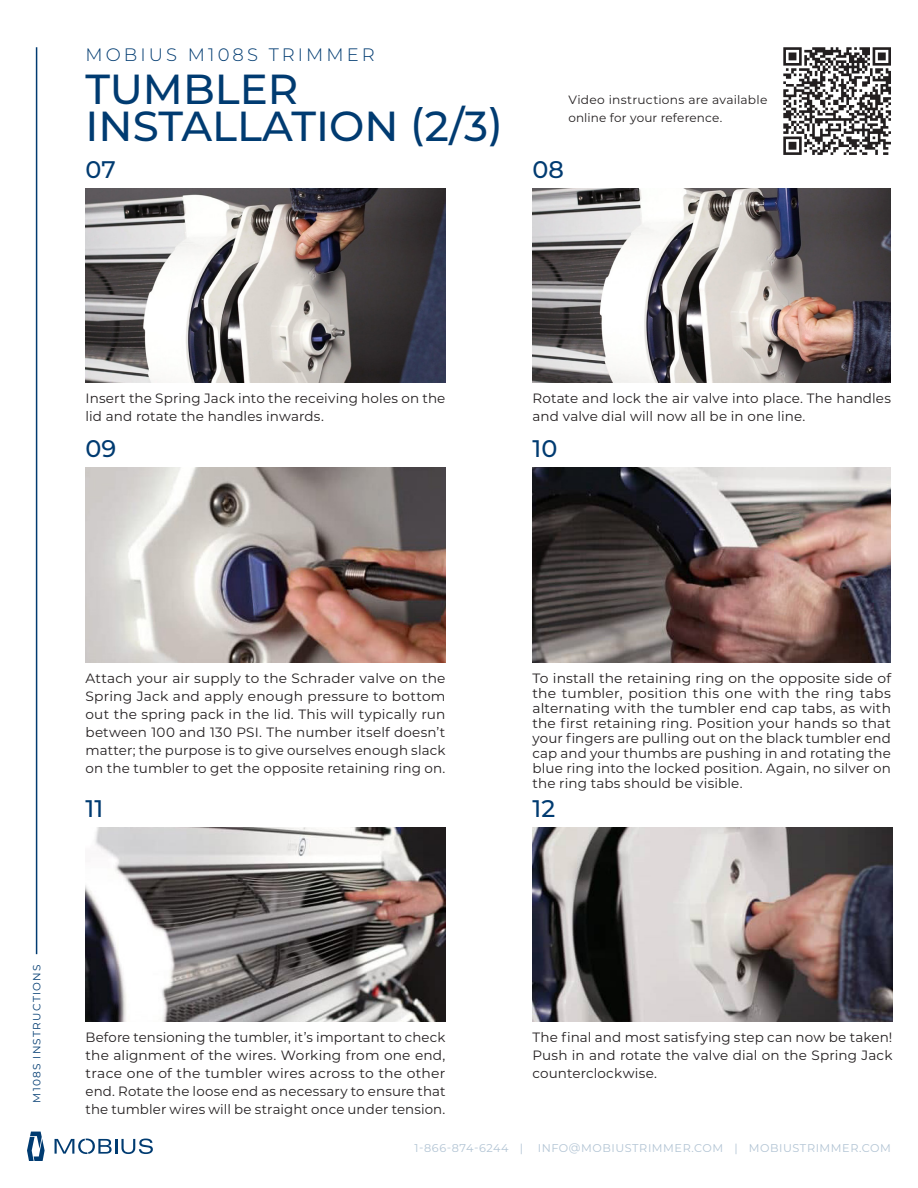
<style>
.page{position:relative;width:918px;height:1188px;background:#fff}
.page>*{position:absolute;margin:0;border:0;box-sizing:border-box;transform-origin:0 0}
.t1{font:500 42px/37.5px "Montserrat";color:#003b71}
.t2{font:500 24px "Montserrat";color:#003b71}
.t3{font:300 18px "Montserrat";letter-spacing:.17em;color:#003b71}
.t4{font:13.5px/18px "Montserrat";letter-spacing:.01em;color:#231f20;text-align:justify}
.t5{font:12px/18px "Montserrat";letter-spacing:.015em;color:#231f20}
.t6{font:11.25px "Montserrat";letter-spacing:.05em;color:#b2c4d4}
.t7{font:10.5px "Montserrat";letter-spacing:.115em;color:#003b71}
</style>
<div class="page">
<svg style="left:27px;top:1132px;width:18px;height:29px"></svg>
<svg style="left:55px;top:1139px;width:98px;height:15px"></svg>
<hr style="left:36px;top:47px;width:1px;height:907px;background:#003b71">
<img style="left:532px;top:468px;width:359px;height:194px">
<img style="left:532px;top:188px;width:359px;height:195px">
<img style="left:86px;top:827px;width:360px;height:195px">
<img style="left:86px;top:468px;width:360px;height:194px">
<img style="left:86px;top:188px;width:360px;height:195px">
<svg style="left:783px;top:47px;width:108px;height:108px"></svg>
<img style="left:532px;top:827px;width:360px;height:195px">
<h3 class="t3" style="left:86px;top:44px;width:291px">MOBIUS M108S TRIMMER</h3>
<h1 class="t1" style="left:86px;top:70px;width:419px">TUMBLER<br>INSTALLATION (2/3)</h1>
<p class="t5" style="left:568px;top:91px;width:201px">Video instructions are available online for your reference.</p>
<h2 class="t2" style="left:86px;top:157px;width:32px">07</h2>
<h2 class="t2" style="left:532px;top:157px;width:33px">08</h2>
<p class="t4" style="left:86px;top:390px;width:361px">Insert the Spring Jack into the receiving holes on the lid and rotate the handles inwards.</p>
<h2 class="t2" style="left:86px;top:437px;width:32px">09</h2>
<p class="t4" style="left:532px;top:390px;width:360px">Rotate and lock the air valve into place. The handles and valve dial will now all be in one line.</p>
<h2 class="t2" style="left:532px;top:437px;width:26px">10</h2>
<p class="t4" style="left:86px;top:670px;width:361px">Attach your air supply to the Schrader valve on the Spring Jack and apply enough pressure to bottom out the spring pack in the lid. This will typically run between 100 and 130 PSI. The number itself doesn’t matter; the purpose is to give ourselves enough slack on the tumbler to get the opposite retaining ring on.</p>
<h2 class="t2" style="left:86px;top:796px;width:19px">11</h2>
<p class="t4" style="left:532px;top:672px;width:360px;line-height:15px">To install the retaining ring on the opposite side of the tumbler, position this one with the ring tabs alternating with the tumbler end cap tabs, as with the first retaining ring. Position your hands so that your fingers are pulling out on the black tumbler end cap and your thumbs are pushing in and rotating the blue ring into the locked position. Again, no silver on the ring tabs should be visible.</p>
<h2 class="t2" style="left:532px;top:796px;width:24px">12</h2>
<p class="t7" style="left:33px;top:1103px;width:140px;rotate:-90deg">M108S INSTRUCTIONS</p>
<p class="t4" style="left:86px;top:1029px;width:361px">Before tensioning the tumbler, it’s important to check the alignment of the wires. Working from one end, trace one of the tumbler wires across to the other end. Rotate the loose end as necessary to ensure that the tumbler wires will be straight once under tension.</p>
<p class="t4" style="left:532px;top:1029px;width:362px">The final and most satisfying step can now be taken!<br>Push in and rotate the valve dial on the Spring Jack counterclockwise.</p>
<p class="t6" style="left:415px;top:1143px;width:110px">1-866-874-6244 |</p>
<p class="t6" style="left:538px;top:1143px;width:355px">INFO@MOBIUSTRIMMER.COM | MOBIUSTRIMMER.COM</p>
</div>
